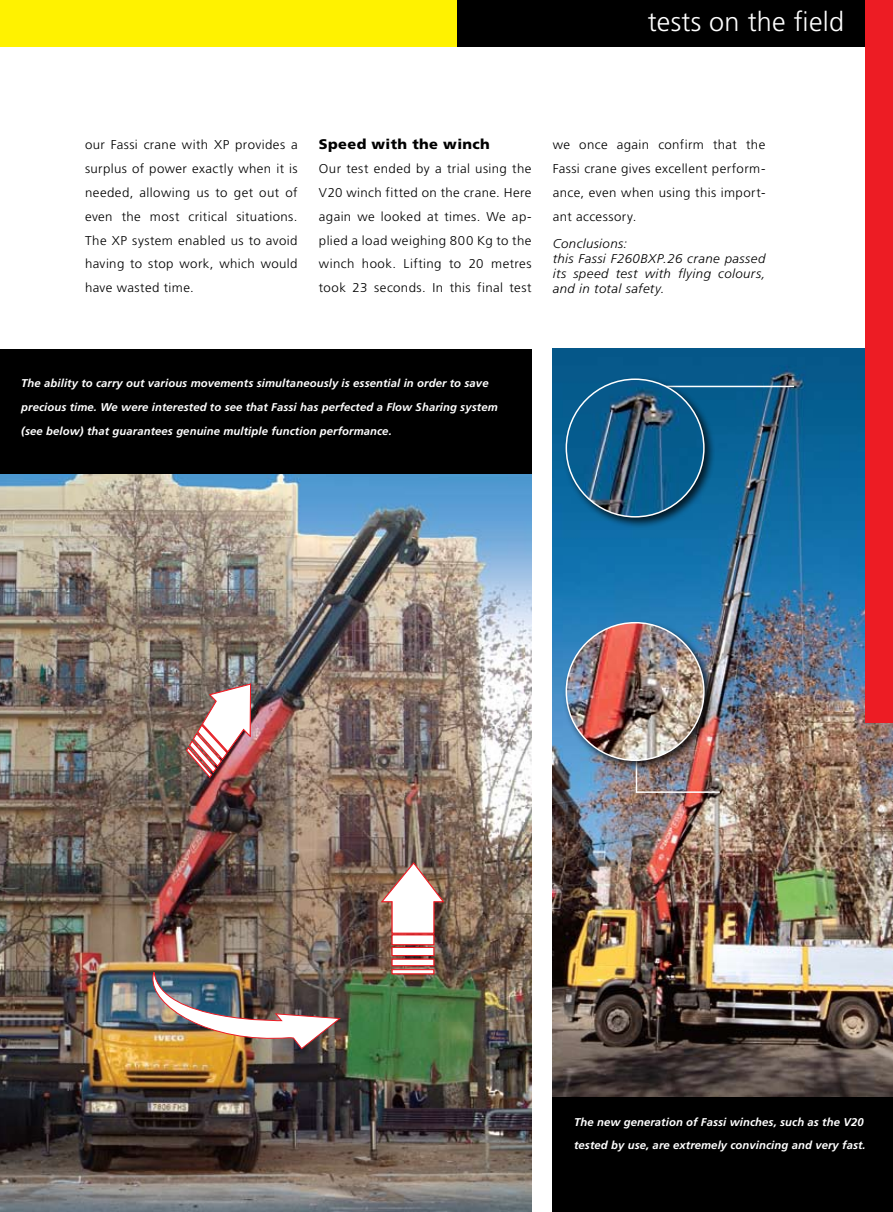
<style>
.page{position:relative;width:893px;height:1212px;background:#fff}
.page>*{position:absolute;margin:0;border:0;box-sizing:border-box;transform-origin:0 0}
.t1{font:300 27px "Frutiger";letter-spacing:.01em;color:#fff}
.t2{font:900 13.95px "Frutiger";letter-spacing:.025em;color:#000;scale:1.04 1}
.t3{font:300 12.75px/23.9px "Frutiger";letter-spacing:.03em;color:#000;text-align:justify;scale:1.04 1}
.t4{font:italic 300 12.75px/15px "Frutiger";letter-spacing:.03em;color:#000;scale:1.04 1}
.t5{font:italic 700 11.25px/23.9px "Frutiger";letter-spacing:.01em;color:#fff}
</style>
<div class="page">
<img style="left:0;top:473px;width:531px;height:739px">
<img style="left:553px;top:349px;width:340px;height:748px">
<img style="left:380px;top:862px;width:65px;height:112px">
<img style="left:186px;top:683px;width:65px;height:95px">
<img style="left:151px;top:971px;width:191px;height:79px">
<hr style="left:664px;top:386px;width:130px;height:1px;background:#fff">
<hr style="left:636px;top:791px;width:84px;height:2px;background:#fff">
<hr style="left:636px;top:705px;width:1px;height:88px;background:#fff">
<div style="left:562px;top:375px;width:153px;height:153px;background:#000;opacity:.75"></div>
<img style="left:566px;top:379px;width:138px;height:138px;border-radius:69px">
<div style="left:562px;top:619px;width:153px;height:153px;background:#000;opacity:.75"></div>
<img style="left:566px;top:623px;width:138px;height:137px;border-radius:69px">
<div style="left:553px;top:1097px;width:340px;height:115px;background:#000"></div>
<div style="left:0;top:349px;width:531px;height:124px;background:#000"></div>
<div style="left:0;top:0;width:879px;height:47px;background:#fff200"></div>
<div style="left:457px;top:0;width:408px;height:47px;background:#000"></div>
<div style="left:865px;top:0;width:28px;height:723px;background:#ed1c24"></div>
<h1 class="t1" style="left:648px;top:7px;width:198px">tests on the field</h1>
<p class="t3" style="left:85px;top:133px;width:206px">our Fassi crane with XP provides a surplus of power exactly when it is needed, allowing us to get out of even the most critical situations.<br>The XP system enabled us to avoid having to stop work, which would have wasted time.</p>
<p class="t2" style="left:319px;top:136px;width:166px">Speed with the winch</p>
<p class="t3" style="left:319px;top:157px;width:206px">Our test ended by a trial using the V20 winch fitted on the crane. Here again we looked at times. We ap&shy;plied a load weighing 800 Kg to the winch hook. Lifting to 20 metres took 23 seconds. In this final test</p>
<p class="t3" style="left:553px;top:133px;width:206px">we once again confirm that the Fassi crane gives excellent perform&shy;ance, even when using this import&shy;ant accessory.</p>
<p class="t4" style="left:553px;top:236px;width:206px">Conclusions:<br>this Fassi F260BXP.26 crane passed its speed test with flying colours, and in total safety.</p>
<p class="t5" style="left:21px;top:372px;width:478px">The ability to carry out various movements simultaneously is essential in order to save precious time. We were interested to see that Fassi has perfected a Flow Sharing system (see below) that guarantees genuine multiple function performance.</p>
<p class="t5" style="left:574px;top:1110px;width:293px">The new generation of Fassi winches, such as the V20 tested by use, are extremely convincing and very fast.</p>
</div>
